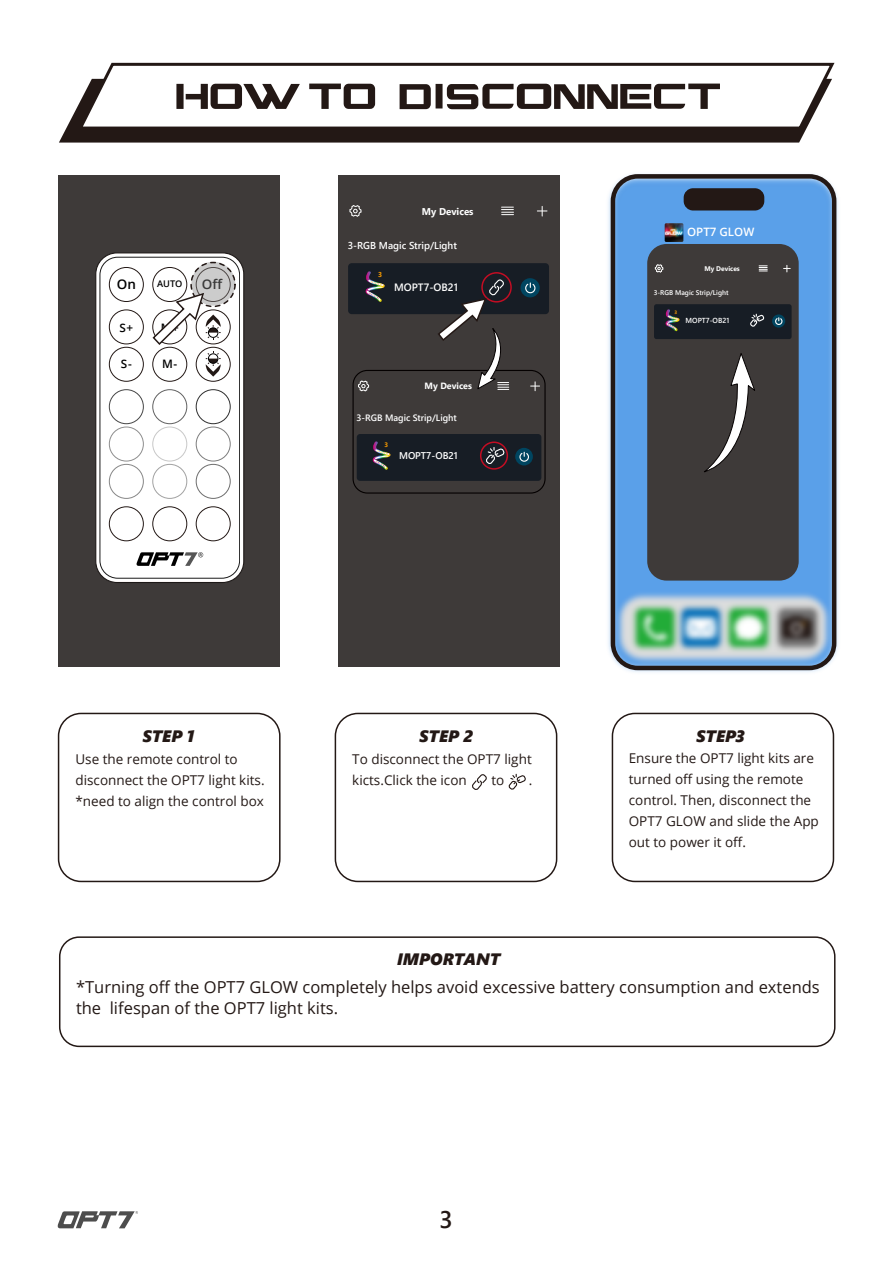
<style>
.page{position:relative;width:893px;height:1263px;background:#fff}
.page>*{position:absolute;margin:0;border:0;box-sizing:border-box;transform-origin:0 0}
.t1{font:600 24px "Segoe UI";color:#231815}
.t2{font:16.5px/21px "Open Sans";color:#231815}
.t3{font:italic 16.5px "Segoe UI Black";color:#231815}
.t4{font:13.5px/21px "Open Sans";color:#231815}
.t5{font:600 13.35px "Open Sans";color:#000}
.t6{font:600 11.7px "Open Sans";color:#000}
.t7{font:600 11.55px "Open Sans";color:#fff}
.t8{font:600 10.65px "Segoe UI";color:#fff}
.t9{font:600 10.05px "Segoe UI";color:#fff}
.t10{font:700 9.9px "Segoe UI";color:#fff}
.t11{font:600 9.75px "Segoe UI";color:#fff}
.t12{font:600 9.15px "Segoe UI";color:#fff}
.t13{font:600 9.15px "Open Sans";color:#000}
.t14{font:700 9px "Segoe UI";color:#fff}
.t15{font:600 7.35px "Segoe UI";color:#fff}
.t16{font:700 7.05px "Segoe UI";color:#f39800}
.t17{font:600 6.9px "Segoe UI";color:#fff}
.t18{font:700 6.75px "Segoe UI";color:#fff}
.t19{font:700 6.6px "Segoe UI";color:#f39800}
.t20{font:700 4.8px "Segoe UI";color:#f39800}
</style>
<div class="page">
<div style="left:59px;top:175px;width:221px;height:492px;background:#3e3a39"></div>
<svg style="left:59px;top:109px;width:499px;height:34px;background:#352b28"></svg>
<svg style="left:76px;top:62px;width:759px;height:70px"></svg>
<svg style="left:176px;top:84px;width:124px;height:25px"></svg>
<svg style="left:309px;top:84px;width:66px;height:25px"></svg>
<div style="left:59px;top:936px;width:776px;height:111px;border:2px solid #231815;border-radius:19px"></div>
<div style="left:335px;top:713px;width:222px;height:169px;border:2px solid #231815;border-radius:23px"></div>
<div style="left:612px;top:713px;width:222px;height:169px;border:2px solid #231815;border-radius:23px"></div>
<div style="left:58px;top:713px;width:223px;height:169px;border:2px solid #231815;border-radius:23px"></div>
<svg style="left:58px;top:1211px;width:80px;height:17px"></svg>
<div style="left:338px;top:175px;width:221px;height:492px;background:#3e3a39"></div>
<div style="left:348px;top:263px;width:201px;height:51px;background:#171d25;border-radius:4px"></div>
<svg style="left:349px;top:205px;width:13px;height:12px"></svg>
<svg style="left:501px;top:207px;width:12px;height:8px"></svg>
<svg style="left:537px;top:206px;width:10px;height:10px"></svg>
<svg style="left:400px;top:84px;width:320px;height:25px"></svg>
<div style="left:96px;top:253px;width:148px;height:329px;background:#fff;border-radius:21px"></div>
<div style="left:95px;top:252px;width:149px;height:331px;border:1px solid #231815;border-radius:21px"></div>
<div style="left:100px;top:257px;width:140px;height:322px;border:1px solid #231815;border-radius:18px"></div>
<div style="left:109px;top:267px;width:35px;height:35px;border:1px solid #231815;border-radius:50%"></div>
<div style="left:109px;top:309px;width:35px;height:35px;border:1px solid #231815;border-radius:50%"></div>
<div style="left:109px;top:347px;width:35px;height:35px;border:1px solid #231815;border-radius:50%"></div>
<div style="left:109px;top:389px;width:35px;height:35px;border:1px solid #e50012;border-radius:50%"></div>
<div style="left:109px;top:427px;width:35px;height:34px;border:1px solid #65b62f;border-radius:50%"></div>
<div style="left:109px;top:464px;width:35px;height:35px;border:1px solid #ec6c08;border-radius:50%"></div>
<div style="left:109px;top:506px;width:35px;height:35px;border:1px solid #231815;border-radius:50%"></div>
<div style="left:152px;top:267px;width:35px;height:35px;border:1px solid #231815;border-radius:50%"></div>
<div style="left:152px;top:347px;width:35px;height:35px;border:1px solid #231815;border-radius:50%"></div>
<div style="left:152px;top:389px;width:35px;height:35px;border:1px solid #00993e;border-radius:50%"></div>
<div style="left:152px;top:427px;width:35px;height:34px;border:1px solid #fdd300;border-radius:50%"></div>
<div style="left:152px;top:464px;width:35px;height:35px;border:1px solid #4fc0e9;border-radius:50%"></div>
<div style="left:152px;top:506px;width:35px;height:35px;border:1px solid #231815;border-radius:50%"></div>
<div style="left:196px;top:309px;width:35px;height:35px;border:1px solid #231815;border-radius:50%"></div>
<div style="left:196px;top:347px;width:35px;height:35px;border:1px solid #231815;border-radius:50%"></div>
<div style="left:196px;top:389px;width:35px;height:35px;border:1px solid #0b308e;border-radius:50%"></div>
<div style="left:196px;top:427px;width:35px;height:34px;border:1px solid #bb589c;border-radius:50%"></div>
<div style="left:196px;top:464px;width:35px;height:35px;border:1px solid #4875b9;border-radius:50%"></div>
<div style="left:196px;top:506px;width:35px;height:35px;border:1px solid #231815;border-radius:50%"></div>
<svg style="left:137px;top:552px;width:66px;height:14px"></svg>
<svg style="left:191px;top:262px;width:44px;height:44px"></svg>
<div style="left:190px;top:262px;width:46px;height:45px;border:2px dashed #231815;border-radius:50%"></div>
<svg style="left:152px;top:292px;width:69px;height:85px"></svg>
<svg style="left:508px;top:774px;width:18px;height:16px"></svg>
<svg style="left:472px;top:774px;width:15px;height:16px"></svg>
<img style="left:558px;top:124px;width:281px;height:597px">
<div style="left:611px;top:174px;width:225px;height:496px;border:4px solid #231815;border-radius:25px"></div>
<div style="left:684px;top:188px;width:80px;height:22px;background:#231815;border-radius:9px"></div>
<div style="left:647px;top:244px;width:152px;height:337px;background:#3e3a39;border-radius:19px"></div>
<div style="left:654px;top:304px;width:138px;height:35px;background:#171d25;border-radius:2px"></div>
<svg style="left:655px;top:264px;width:8px;height:9px"></svg>
<svg style="left:759px;top:265px;width:8px;height:7px"></svg>
<svg style="left:784px;top:265px;width:6px;height:7px"></svg>
<svg style="left:665px;top:309px;width:15px;height:23px"></svg>
<svg style="left:750px;top:314px;width:15px;height:13px"></svg>
<div style="left:772px;top:314px;width:13px;height:14px;background:#004560;border-radius:50%"></div>
<svg style="left:775px;top:317px;width:8px;height:8px"></svg>
<img style="left:665px;top:223px;width:18px;height:19px">
<svg style="left:704px;top:353px;width:51px;height:120px"></svg>
<svg style="left:353px;top:271px;width:192px;height:222px"></svg>
<p class="t5" style="left:117px;top:275px;width:21px">On</p>
<p class="t13" style="left:157px;top:278px;width:27px">AUTO</p>
<p class="t5" style="left:202px;top:275px;width:22px">Off</p>
<p class="t6" style="left:119px;top:320px;width:15px">S+</p>
<p class="t6" style="left:121px;top:356px;width:12px">S-</p>
<p class="t6" style="left:161px;top:320px;width:20px">M+</p>
<p class="t6" style="left:162px;top:356px;width:17px">M-</p>
<p class="t10" style="left:422px;top:202px;width:53px">My Devices</p>
<p class="t9" style="left:348px;top:236px;width:111px">3-RGB Magic Strip/Light</p>
<p class="t8" style="left:394px;top:277px;width:65px">MOPT7-OB21</p>
<p class="t16" style="left:378px;top:268px;width:6px">3</p>
<p class="t14" style="left:425px;top:378px;width:49px">My Devices</p>
<p class="t12" style="left:356px;top:409px;width:102px">3-RGB Magic Strip/Light</p>
<p class="t11" style="left:399px;top:447px;width:60px">MOPT7-OB21</p>
<p class="t19" style="left:384px;top:439px;width:5px">3</p>
<p class="t7" style="left:687px;top:224px;width:69px">OPT7 GLOW</p>
<p class="t18" style="left:705px;top:262px;width:37px">My Devices</p>
<p class="t17" style="left:654px;top:286px;width:76px">3-RGB Magic Strip/Light</p>
<p class="t15" style="left:686px;top:313px;width:45px">MOPT7-OB21</p>
<p class="t20" style="left:675px;top:308px;width:4px">3</p>
<p class="t3" style="left:142px;top:724px;width:54px">STEP 1</p>
<p class="t4" style="left:75px;top:749px;width:191px">Use the remote control to disconnect the OPT7 light kits. *need to align the control box</p>
<p class="t3" style="left:419px;top:724px;width:55px">STEP 2</p>
<p class="t4" style="left:352px;top:749px;width:181px">To disconnect the OPT7 light kicts.Click the icon</p>
<p class="t4" style="left:491px;top:770px;width:14px">to</p>
<p class="t4" style="left:529px;top:770px;width:5px">.</p>
<p class="t3" style="left:397px;top:947px;width:105px">IMPORTANT</p>
<p class="t3" style="left:696px;top:724px;width:50px">STEP3</p>
<p class="t4" style="left:629px;top:748px;width:192px">Ensure the OPT7 light kits are turned off using the remote control. Then, disconnect the<br>OPT7 GLOW and slide the App out to power it off.</p>
<p class="t2" style="left:76px;top:976px;width:745px">*Turning off the OPT7 GLOW completely helps avoid excessive battery consumption and extends the lifespan of the OPT7 light kits.</p>
<h1 class="t1" style="left:440px;top:1197px;width:15px">3</h1>
</div>
